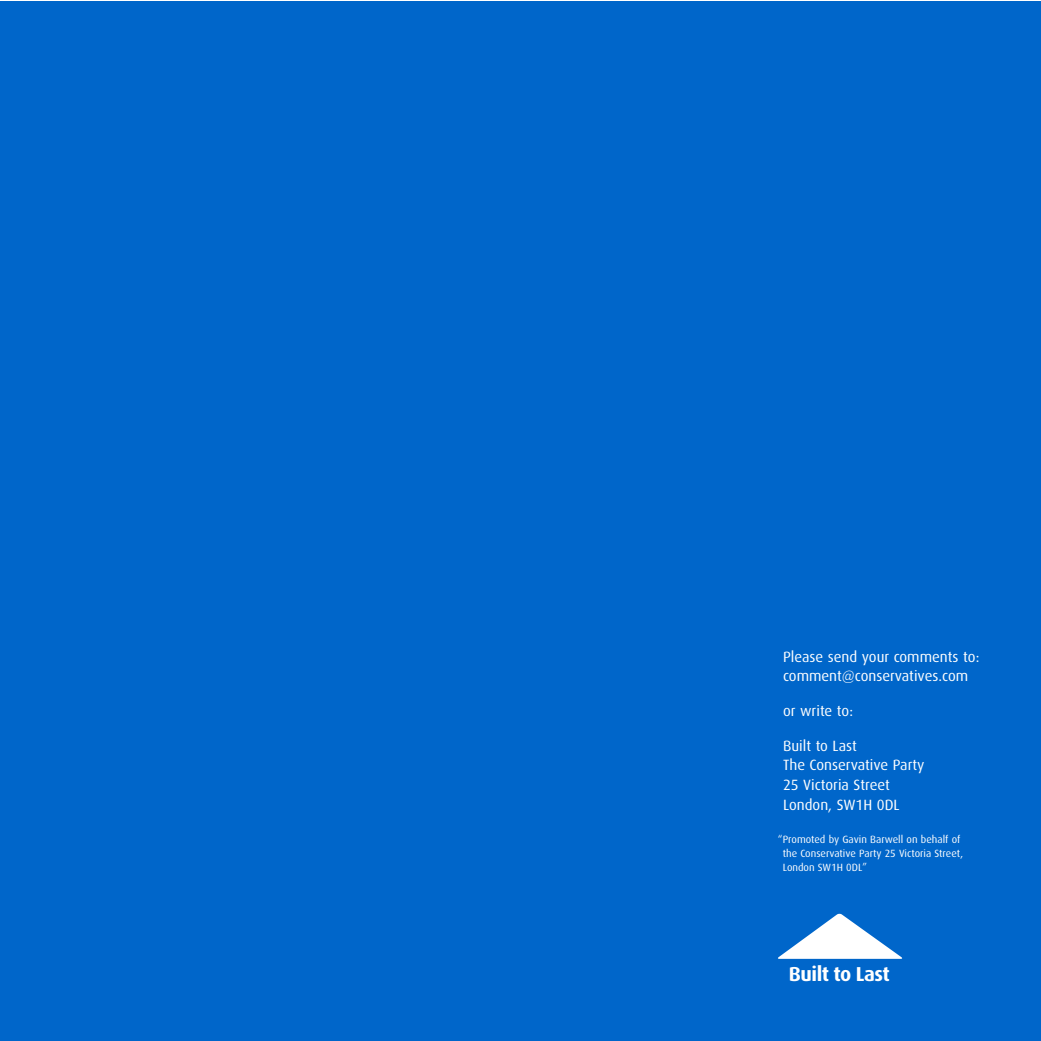
<style>
.page{position:relative;width:1041px;height:1041px;background:#fff}
.page>*{position:absolute;margin:0;border:0;box-sizing:border-box;transform-origin:0 0}
.t1{font:700 20.12px "Dax";letter-spacing:-.025em;color:#fff}
.t2{font:14.88px/19.6px "Dax";color:#fff}
.t3{font:10.5px/14px "Dax";color:#fff}
</style>
<div class="page">
<div style="left:0;top:1px;width:1041px;height:1040px;background:#0066ca"></div>
<svg style="left:778px;top:914px;width:124px;height:45px"></svg>
<p class="t2" style="left:783px;top:647px;width:198px">Please send your comments to: comment@conservatives.com</p>
<p class="t2" style="left:783px;top:702px;width:72px">or write to:</p>
<p class="t2" style="left:783px;top:736px;width:143px">Built to Last<br>The Conservative Party<br>25 Victoria Street<br>London, SW1H 0DL</p>
<p class="t3" style="left:783px;top:833px;width:182px;text-indent:-5px">“Promoted by Gavin Barwell on behalf of the Conservative Party 25 Victoria Street,<br>London SW1H 0DL”</p>
<h1 class="t1" style="left:789px;top:964px;width:102px">Built to Last</h1>
</div>
